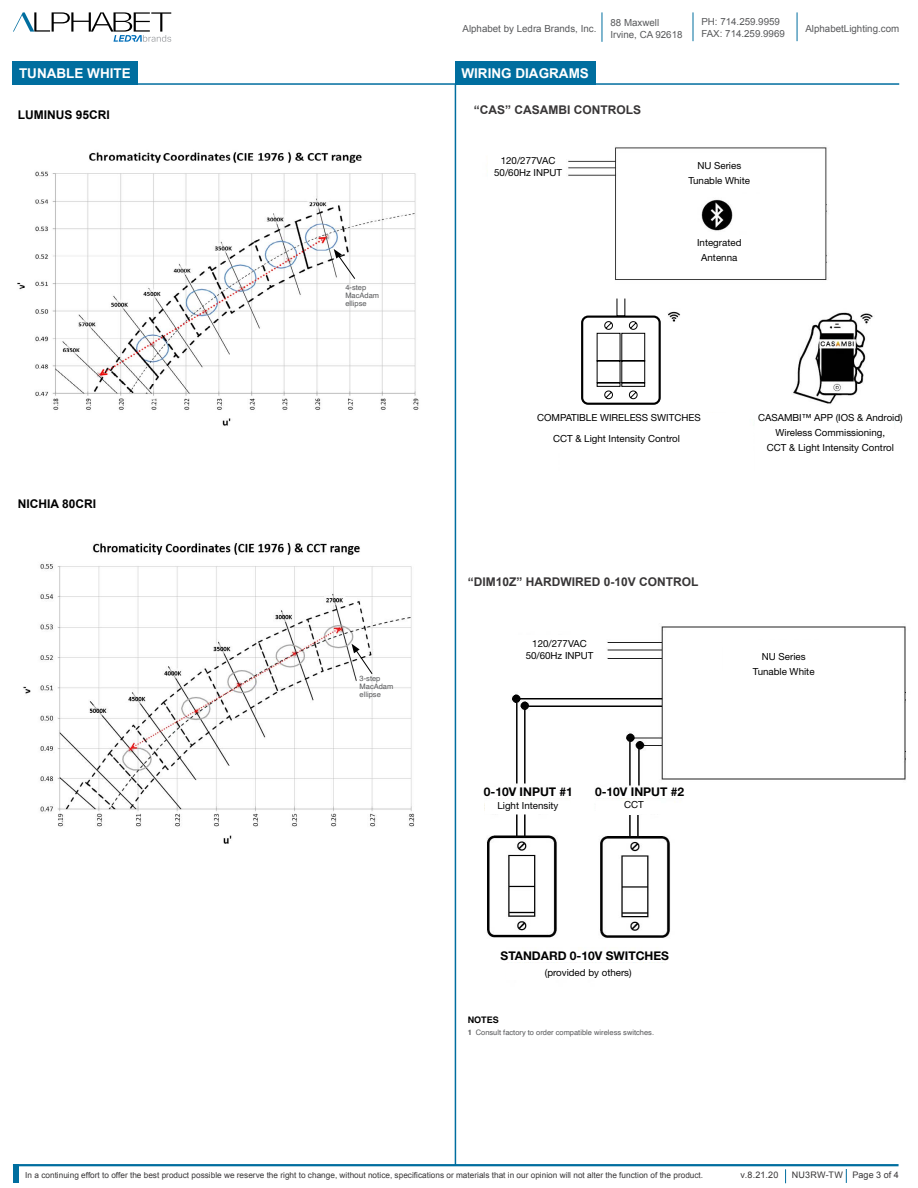
<style>
.page{position:relative;width:918px;height:1188px;background:#fff}
.page>*{position:absolute;margin:0;border:0;box-sizing:border-box;transform-origin:0 0}
.t1{font:700 13.5px "Arial";color:#fff}
.t2{font:700 12px "Arial";color:#383637}
.t3{font:700 12px "Helvetica Neue LT Std";color:#000}
.t4{font:700 12px "Arial";color:#000}
.t5{font:9.75px/15px "Helvetica Neue LT Std";color:#000;text-align:center}
.t6{font:9.75px/11.7px "Arial";color:#58595b}
.t7{font:9px "Arial";letter-spacing:.02em;color:#383637}
.t8{font:700 9px "Helvetica";color:#000}
.t9{font:8.25px "Arial";color:#383637}
.t10{font:7.5px/8.2px "Helvetica";color:#58595b}
.t11{font:700 7.5px "Helvetica";color:#58595b}
</style>
<div class="page">
<svg style="left:13px;top:12px;width:158px;height:30px"></svg>
<hr style="left:13px;top:1164px;width:886px;height:2px;background:#006e9f">
<svg style="left:846px;top:1169px;width:1px;height:14px"></svg>
<svg style="left:785px;top:1169px;width:1px;height:14px"></svg>
<div style="left:13px;top:1164px;width:6px;height:19px;background:#006e9f"></div>
<svg style="left:693px;top:12px;width:1px;height:29px"></svg>
<svg style="left:797px;top:12px;width:1px;height:29px"></svg>
<hr style="left:602px;top:12px;width:1px;height:30px;background:#006e9f">
<hr style="left:12px;top:83px;width:887px;height:2px;background:#006e9f">
<img style="left:568px;top:147px;width:327px;height:277px">
<img style="left:487px;top:626px;width:419px;height:337px">
<div style="left:561px;top:414px;width:169px;height:83px;background:#fff"></div>
<div style="left:755px;top:411px;width:139px;height:83px;background:#fff"></div>
<div style="left:655px;top:156px;width:135px;height:36px;background:#fff"></div>
<div style="left:679px;top:235px;width:78px;height:37px;background:#fff"></div>
<div style="left:724px;top:640px;width:120px;height:50px;background:#fff"></div>
<div style="left:12px;top:61px;width:126px;height:24px;background:#006e9f"></div>
<div style="left:455px;top:61px;width:141px;height:24px;background:#006e9f"></div>
<img style="left:17px;top:152px;width:402px;height:274px">
<img style="left:23px;top:543px;width:392px;height:301px">
<svg style="left:334px;top:249px;width:22px;height:31px"></svg>
<svg style="left:352px;top:644px;width:21px;height:31px"></svg>
<div style="left:485px;top:801px;width:85px;height:13px;background:#fff"></div>
<hr style="left:455px;top:84px;width:1px;height:1081px;background:#006e9f">
<div style="left:596px;top:801px;width:65px;height:13px;background:#fff"></div>
<div style="left:595px;top:787px;width:93px;height:11px;background:#fff"></div>
<div style="left:484px;top:787px;width:93px;height:11px;background:#fff"></div>
<div style="left:501px;top:951px;width:171px;height:11px;background:#fff"></div>
<div style="left:510px;top:635px;width:95px;height:36px;background:#fff"></div>
<div style="left:577px;top:294px;width:89px;height:115px;background:#fff"></div>
<svg style="left:596px;top:321px;width:50px;height:79px"></svg>
<div style="left:581px;top:316px;width:80px;height:89px;border:2px solid #000;border-radius:6px"></div>
<p class="t6" style="left:463px;top:23px;width:135px">Alphabet by Ledra Brands, Inc.</p>
<p class="t6" style="left:610px;top:17px;width:74px">88 Maxwell<br>Irvine, CA 92618</p>
<h1 class="t1" style="left:19px;top:64px;width:113px">TUNABLE WHITE</h1>
<h1 class="t1" style="left:461px;top:64px;width:129px">WIRING DIAGRAMS</h1>
<p class="t4" style="left:18px;top:107px;width:94px">LUMINUS 95CRI</p>
<p class="t2" style="left:474px;top:102px;width:169px">“CAS” CASAMBI CONTROLS</p>
<p class="t6" style="left:701px;top:16px;width:85px">PH: 714.259.9959<br>FAX: 714.259.9969</p>
<p class="t5" style="left:494px;top:155px;width:69px;line-height:12px">120/277VAC<br>50/60Hz INPUT</p>
<p class="t5" style="left:688px;top:158px;width:63px">NU Series<br>Tunable White</p>
<p class="t6" style="left:805px;top:23px;width:95px">AlphabetLighting.com</p>
<p class="t10" style="left:345px;top:283px;width:35px">4-step<br>MacAdam ellipse</p>
<p class="t5" style="left:697px;top:235px;width:46px">Integrated<br>Antenna</p>
<p class="t4" style="left:18px;top:496px;width:80px">NICHIA 80CRI</p>
<p class="t10" style="left:360px;top:674px;width:35px">3-step<br>MacAdam ellipse</p>
<p class="t5" style="left:537px;top:410px;width:165px">COMPATIBLE WIRELESS SWITCHES</p>
<p class="t5" style="left:758px;top:410px;width:146px">CASAMBI™ APP (IOS &amp; Android)<br>Wireless Commissioning,<br>CCT &amp; Light Intensity Control</p>
<p class="t5" style="left:553px;top:431px;width:128px">CCT &amp; Light Intensity Control</p>
<p class="t2" style="left:468px;top:574px;width:232px">“DIM10Z” HARDWIRED 0-10V CONTROL</p>
<p class="t5" style="left:526px;top:638px;width:69px;line-height:12px">120/277VAC<br>50/60Hz INPUT</p>
<p class="t3" style="left:484px;top:784px;width:91px">0-10V INPUT #1</p>
<p class="t3" style="left:595px;top:784px;width:91px">0-10V INPUT #2</p>
<p class="t5" style="left:497px;top:798px;width:63px">Light Intensity</p>
<p class="t5" style="left:624px;top:797px;width:21px">CCT</p>
<p class="t5" style="left:753px;top:649px;width:63px">NU Series<br>Tunable White</p>
<p class="t3" style="left:501px;top:948px;width:170px">STANDARD 0-10V SWITCHES</p>
<p class="t5" style="left:545px;top:965px;width:88px">(provided by others)</p>
<p class="t8" style="left:468px;top:1013px;width:33px">NOTES</p>
<p class="t10" style="left:476px;top:1028px;width:180px">Consult factory to order compatible wireless switches.</p>
<p class="t11" style="left:468px;top:1026px;width:6px">1</p>
<p class="t9" style="left:25px;top:1169px;width:679px">In a continuing effort to offer the best product possible we reserve the right to change, without notice, specifications or materials that in our opinion will not alter the function of the product.</p>
<p class="t7" style="left:740px;top:1169px;width:39px">v.8.21.20</p>
<p class="t7" style="left:792px;top:1169px;width:109px">NU3RW-TW Page 3 of 4</p>
</div>
